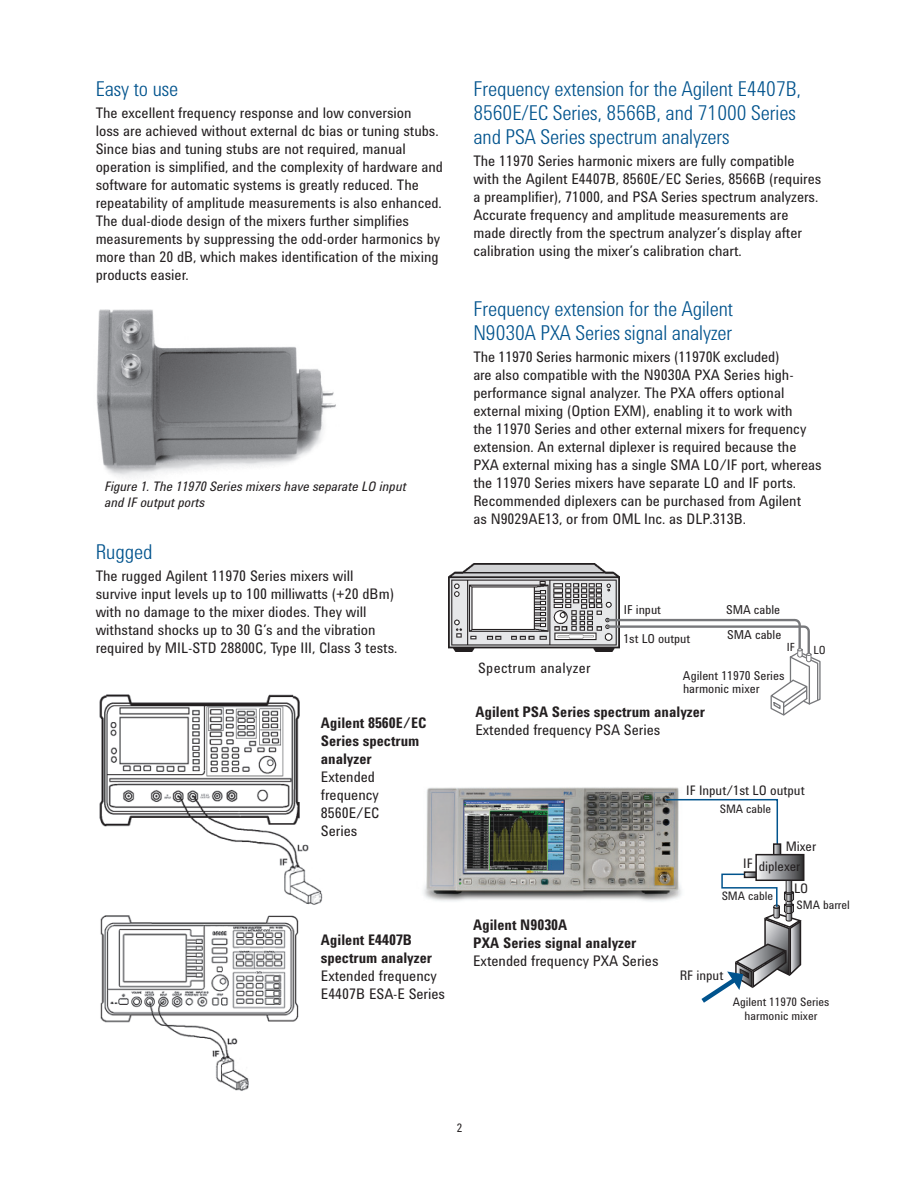
<style>
.page{position:relative;width:918px;height:1188px;background:#fff}
.page>*{position:absolute;margin:0;border:0;box-sizing:border-box;transform-origin:0 0}
.t1{font:300 21px/24px "Agilent Condensed CFF";color:#00538d}
.t2{font:15px/18px "Agilent Condensed CFF";color:#231f20}
.t3{font:700 15px/18px "Agilent Condensed CFF";color:#231f20}
.t4{font:14.7px "Agilent Condensed CFF";letter-spacing:.025em;color:#231f20}
.t5{font:italic 13.5px/16.5px "Agilent Condensed CFF";color:#231f20}
.t6{font:13.5px "Agilent Condensed CFF";color:#231f20}
.t7{font:12.6px/13.6px "Agilent Condensed CFF";color:#231f20}
.t8{font:12px/13.5px "Agilent Condensed CFF";color:#231f20;text-align:center}
.t9{font:11.55px "Agilent Condensed CFF";color:#231f20}
</style>
<div class="page">
<img style="left:97px;top:309px;width:239px;height:169px">
<img style="left:99px;top:694px;width:224px;height:211px">
<img style="left:100px;top:915px;width:199px;height:176px">
<img style="left:449px;top:564px;width:171px;height:87px">
<svg style="left:605px;top:617px;width:216px;height:99px"></svg>
<img style="left:423px;top:787px;width:259px;height:115px">
<svg style="left:665px;top:798px;width:113px;height:57px"></svg>
<div style="left:773px;top:843px;width:8px;height:13px;border:2px solid #231f20"></div>
<div style="left:756px;top:855px;width:48px;height:25px;background:linear-gradient(to right,#f9fafc,#39393c)"></div>
<div style="left:755px;top:854px;width:49px;height:27px;border:2px solid #231f20"></div>
<svg style="left:701px;top:872px;width:102px;height:131px"></svg>
<h1 class="t1" style="left:96px;top:78px;width:84px">Easy to use</h1>
<p class="t2" style="left:96px;top:105px;width:349px">The excellent frequency response and low conversion<br>loss are achieved without external dc bias or tuning stubs.<br>Since bias and tuning stubs are not required, manual operation is simplified, and the complexity of hardware and software for automatic systems is greatly reduced. The repeatability of amplitude measurements is also enhanced.<br>The dual-diode design of the mixers further simplifies measurements by suppressing the odd-order harmonics by more than 20 dB, which makes identification of the mixing products easier.</p>
<p class="t5" style="left:105px;top:479px;width:303px">Figure 1. The 11970 Series mixers have separate LO input and IF output ports</p>
<h1 class="t1" style="left:96px;top:541px;width:58px">Rugged</h1>
<p class="t2" style="left:96px;top:568px;width:303px">The rugged Agilent 11970 Series mixers will survive input levels up to 100 milliwatts (+20 dBm) with no damage to the mixer diodes. They will withstand shocks up to 30 G’s and the vibration required by MIL-STD 28800C, Type III, Class 3 tests.</p>
<p class="t3" style="left:321px;top:715px;width:107px">Agilent 8560E/EC<br>Series spectrum analyzer</p>
<p class="t2" style="left:321px;top:769px;width:60px">Extended frequency<br>8560E/EC<br>Series</p>
<p class="t3" style="left:321px;top:932px;width:113px">Agilent E4407B spectrum analyzer</p>
<p class="t2" style="left:321px;top:968px;width:126px">Extended frequency<br>E4407B ESA-E Series</p>
<h1 class="t1" style="left:473px;top:78px;width:329px">Frequency extension for the Agilent E4407B,<br>8560E/EC Series, 8566B, and 71000 Series and PSA Series spectrum analyzers</h1>
<p class="t2" style="left:473px;top:153px;width:349px">The 11970 Series harmonic mixers are fully compatible with the Agilent E4407B, 8560E/EC Series, 8566B (requires a preamplifier), 71000, and PSA Series spectrum analyzers.<br>Accurate frequency and amplitude measurements are made directly from the spectrum analyzer’s display after calibration using the mixer’s calibration chart.</p>
<h1 class="t1" style="left:473px;top:298px;width:261px">Frequency extension for the Agilent<br>N9030A PXA Series signal analyzer</h1>
<p class="t2" style="left:473px;top:349px;width:350px">The 11970 Series harmonic mixers (11970K excluded)<br>are also compatible with the N9030A PXA Series high&shy;performance signal analyzer. The PXA offers optional external mixing (Option EXM), enabling it to work with<br>the 11970 Series and other external mixers for frequency extension. An external diplexer is required because the PXA external mixing has a single SMA LO/IF port, whereas the 11970 Series mixers have separate LO and IF ports.<br>Recommended diplexers can be purchased from Agilent<br>as N9029AE13, or from OML Inc. as DLP.313B.</p>
<p class="t4" style="left:478px;top:662px;width:114px">Spectrum analyzer</p>
<p class="t7" style="left:726px;top:598px;width:57px;line-height:24.8px">SMA cable<br>SMA cable</p>
<p class="t7" style="left:624px;top:604px;width:39px">IF input</p>
<p class="t7" style="left:623px;top:633px;width:68px">1st LO output</p>
<p class="t7" style="left:683px;top:669px;width:103px">Agilent 11970 Series harmonic mixer</p>
<p class="t9" style="left:787px;top:642px;width:10px">IF</p>
<p class="t9" style="left:814px;top:646px;width:14px">LO</p>
<p class="t3" style="left:475px;top:704px;width:231px">Agilent PSA Series spectrum analyzer</p>
<p class="t2" style="left:475px;top:722px;width:187px">Extended frequency PSA Series</p>
<p class="t6" style="left:686px;top:785px;width:120px">IF Input/1st LO output</p>
<p class="t8" style="left:720px;top:803px;width:53px">SMA cable</p>
<p class="t6" style="left:786px;top:841px;width:32px">Mixer</p>
<p class="t6" style="left:743px;top:859px;width:11px">IF</p>
<p class="t6" style="left:759px;top:861px;width:43px">diplexer</p>
<p class="t3" style="left:473px;top:917px;width:165px">Agilent N9030A<br>PXA Series signal analyzer</p>
<p class="t2" style="left:473px;top:953px;width:187px">Extended frequency PXA Series</p>
<p class="t8" style="left:722px;top:890px;width:53px">SMA cable</p>
<p class="t6" style="left:794px;top:883px;width:16px">LO</p>
<p class="t8" style="left:797px;top:899px;width:55px">SMA barrel</p>
<p class="t6" style="left:680px;top:970px;width:45px">RF input</p>
<p class="t8" style="left:733px;top:996px;width:98px">Agilent 11970 Series harmonic mixer</p>
<p class="t8" style="left:457px;top:1122px;width:7px">2</p>
</div>
